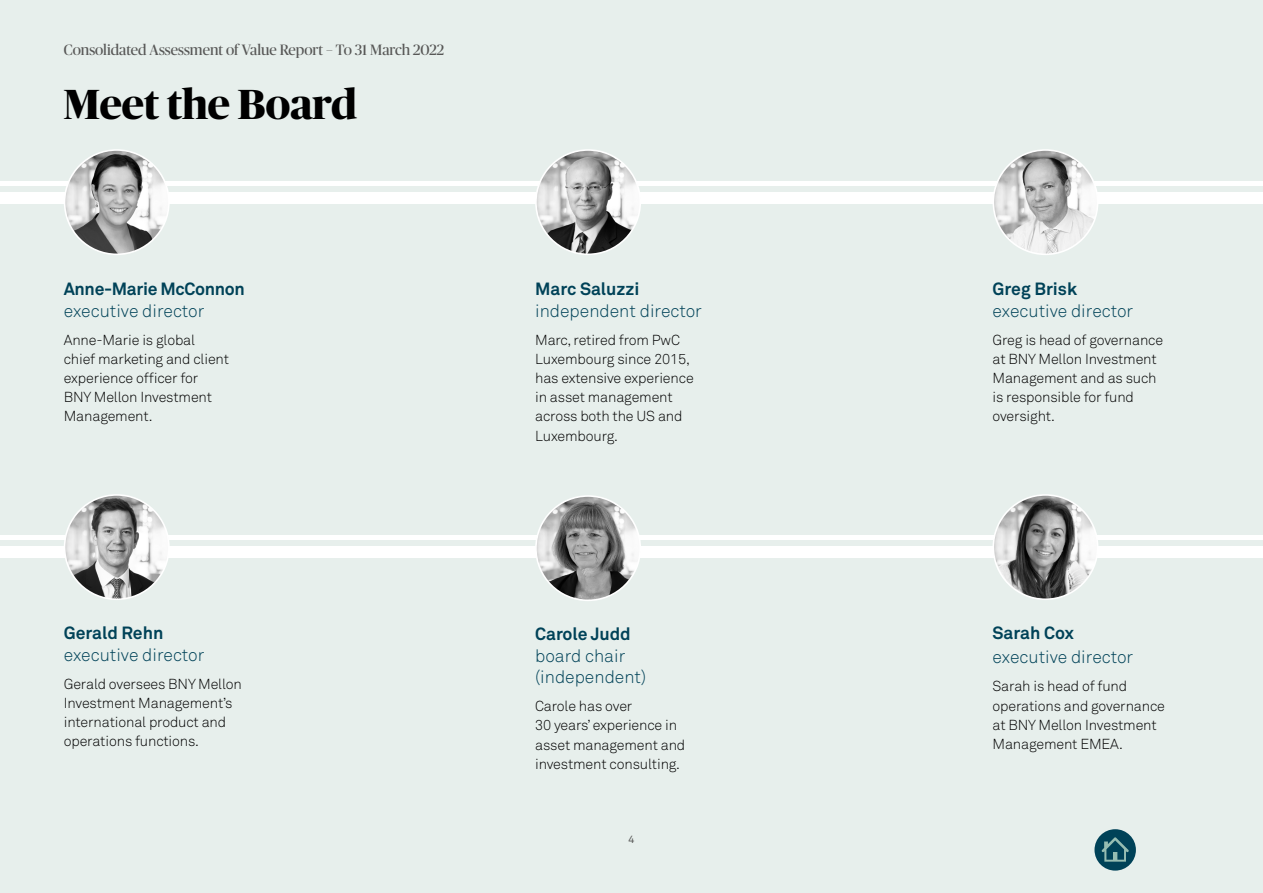
<style>
.page{position:relative;width:1263px;height:893px;background:#e7efec}
.page>*{position:absolute;margin:0;border:0;box-sizing:border-box;transform-origin:0 0}
.t1{font:700 42px "Publico Banner";color:#000}
.t2{font:17.55px/21.5px "Akkurat Light Pro";color:#004258}
.t3{font:700 17.55px "Akkurat Pro";color:#004258}
.t4{font:700 17.55px "Akkurat Pro";letter-spacing:-.02em;color:#004258}
.t5{font:15px "Publico Banner";color:#575756}
.t6{font:14.4px/19.2px "Akkurat Light Pro";letter-spacing:-.01em;color:#000}
.t7{font:10.5px "Akkurat Pro";color:#575756}
</style>
<div class="page">
<hr style="left:0;top:182px;width:1263px;height:4px;background:#fff">
<div style="left:0;top:193px;width:1263px;height:11px;background:#fff"></div>
<hr style="left:0;top:536px;width:1263px;height:4px;background:#fff">
<div style="left:0;top:547px;width:1263px;height:11px;background:#fff"></div>
<img style="left:65px;top:150px;width:104px;height:104px;border-radius:52px">
<div style="left:64px;top:149px;width:106px;height:106px;border:2px solid #fff;border-radius:50%"></div>
<img style="left:536px;top:150px;width:104px;height:104px;border-radius:52px">
<div style="left:535px;top:149px;width:106px;height:106px;border:2px solid #fff;border-radius:50%"></div>
<img style="left:65px;top:495px;width:104px;height:104px;border-radius:52px">
<div style="left:64px;top:494px;width:106px;height:106px;border:2px solid #fff;border-radius:50%"></div>
<img style="left:993px;top:150px;width:105px;height:104px;border-radius:52px">
<div style="left:992px;top:149px;width:106px;height:106px;border:2px solid #fff;border-radius:50%"></div>
<img style="left:536px;top:496px;width:104px;height:104px;border-radius:52px">
<div style="left:535px;top:495px;width:106px;height:106px;border:2px solid #fff;border-radius:50%"></div>
<img style="left:993px;top:495px;width:105px;height:104px;border-radius:52px">
<div style="left:992px;top:494px;width:106px;height:106px;border:2px solid #fff;border-radius:50%"></div>
<div style="left:1094px;top:829px;width:42px;height:42px;background:#004258;border-radius:50%"></div>
<svg style="left:1101px;top:837px;width:28px;height:25px"></svg>
<p class="t5" style="left:64px;top:39px;width:382px">Consolidated Assessment of Value Report – To 31 March 2022</p>
<h1 class="t1" style="left:64px;top:74px;width:295px">Meet the Board</h1>
<p class="t4" style="left:64px;top:278px;width:182px">Anne-Marie McConnon</p>
<p class="t2" style="left:64px;top:300px;width:142px">executive director</p>
<p class="t6" style="left:64px;top:330px;width:167px">Anne-Marie is global chief marketing and client experience officer for<br>BNY Mellon Investment<br>Management.</p>
<p class="t3" style="left:64px;top:622px;width:101px">Gerald Rehn</p>
<p class="t2" style="left:64px;top:644px;width:142px">executive director</p>
<p class="t6" style="left:64px;top:675px;width:180px">Gerald oversees BNY Mellon<br>Investment Management’s international product and operations functions.</p>
<p class="t3" style="left:535px;top:278px;width:106px">Marc Saluzzi</p>
<p class="t2" style="left:535px;top:300px;width:168px">independent director</p>
<p class="t6" style="left:535px;top:330px;width:160px">Marc, retired from PwC<br>Luxembourg since 2015, has extensive experience in asset management across both the US and<br>Luxembourg.</p>
<p class="t3" style="left:535px;top:623px;width:97px">Carole Judd</p>
<p class="t2" style="left:535px;top:645px;width:113px">board chair (independent)</p>
<p class="t6" style="left:535px;top:697px;width:152px">Carole has over<br>30 years’ experience in asset management and investment consulting.</p>
<p class="t7" style="left:628px;top:833px;width:7px">4</p>
<p class="t3" style="left:992px;top:278px;width:86px">Greg Brisk</p>
<p class="t2" style="left:992px;top:300px;width:142px">executive director</p>
<p class="t6" style="left:992px;top:330px;width:172px">Greg is head of governance at BNY Mellon Investment<br>Management and as such is responsible for fund oversight.</p>
<p class="t3" style="left:992px;top:622px;width:83px">Sarah Cox</p>
<p class="t2" style="left:992px;top:647px;width:142px">executive director</p>
<p class="t6" style="left:992px;top:677px;width:174px">Sarah is head of fund operations and governance at BNY Mellon Investment<br>Management EMEA.</p>
</div>
